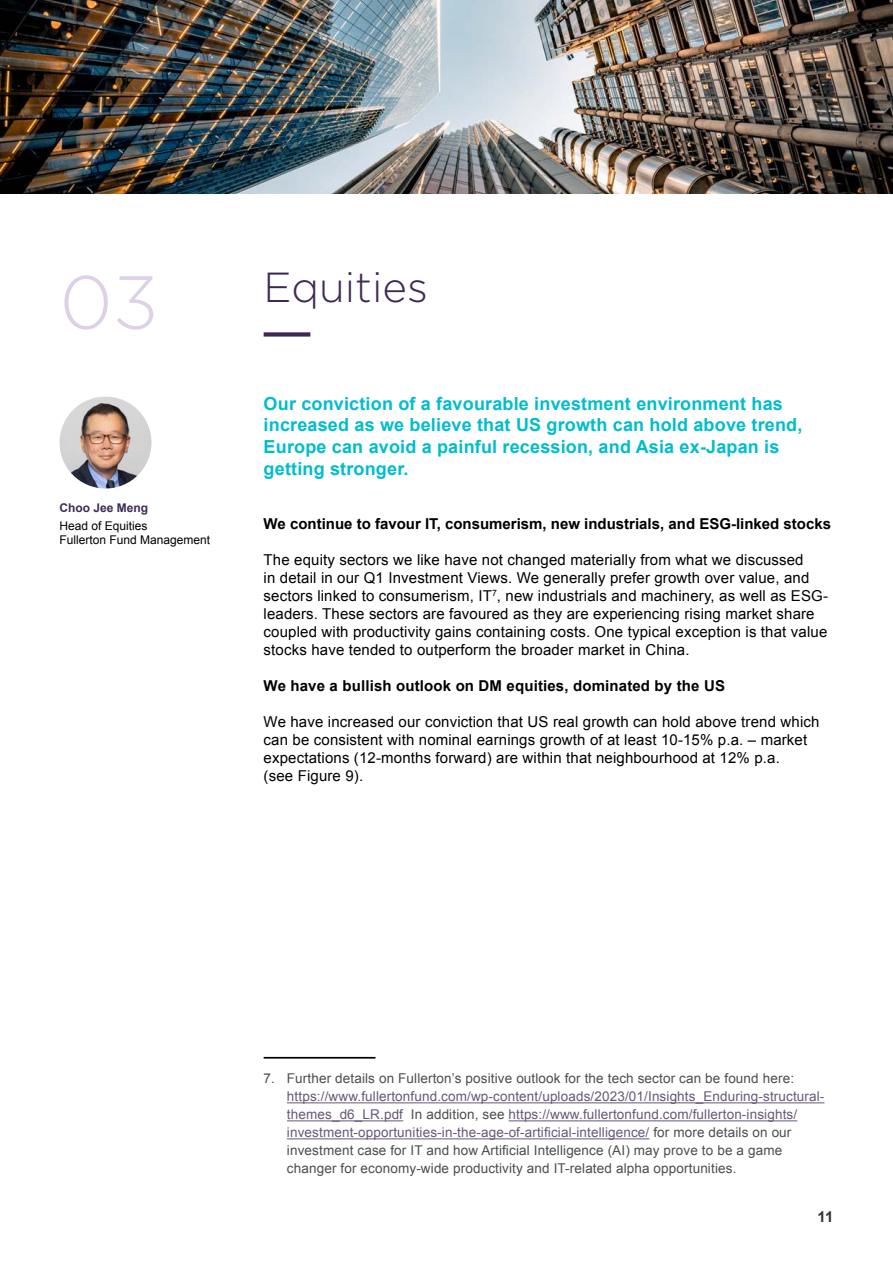
<style>
.page{position:relative;width:893px;height:1263px;background:#fff}
.page>*{position:absolute;margin:0;border:0;box-sizing:border-box;transform-origin:0 0}
.t1{font:300 75px "Gotham";color:#ddd1e7}
.t2{font:300 42px "Gotham";color:#3e2956}
.t3{font:700 18px/21.6px "Arial";letter-spacing:.01em;color:#00bdcd}
.t4{font:15px/18px "Arial";letter-spacing:.01em;color:#000}
.t5{font:700 15px "Arial";color:#000}
.t6{font:700 15px "Arial";color:#333}
.t7{font:13.5px/18px "Arial";letter-spacing:.01em;color:#4d4d4d}
.t8{font:12px "Arial";color:#000}
.t9{font:700 12px "Arial";color:#3f2a56}
.s1{color:#685878}
</style>
<div class="page">
<img style="left:0;top:0;width:893px;height:194px">
<div style="left:264px;top:332px;width:46px;height:5px;background:#3e2956"></div>
<img style="left:60px;top:397px;width:91px;height:91px;border-radius:46px">
<hr style="left:287px;top:1102px;width:537px;height:1px;background:#685878">
<hr style="left:287px;top:1120px;width:116px;height:1px;background:#685878">
<hr style="left:509px;top:1120px;width:288px;height:1px;background:#685878">
<hr style="left:287px;top:1138px;width:362px;height:1px;background:#685878">
<hr style="left:264px;top:1057px;width:111px;height:1px;background:#000">
<p class="t1" style="left:60px;top:255px;width:100px">03</p>
<p class="t2" style="left:264px;top:261px;width:166px">Equities</p>
<p class="t9" style="left:60px;top:500px;width:90px">Choo Jee Meng</p>
<p class="t8" style="left:60px;top:518px;width:90px">Head of Equities</p>
<p class="t8" style="left:60px;top:532px;width:152px">Fullerton Fund Management</p>
<p class="t3" style="left:264px;top:393px;width:540px">Our conviction of a favourable investment environment has increased as we believe that US growth can hold above trend, Europe can avoid a painful recession, and Asia ex-Japan is getting stronger.</p>
<p class="t5" style="left:264px;top:513px;width:569px">We continue to favour IT, consumerism, new industrials, and ESG-linked stocks</p>
<p class="t4" style="left:264px;top:550px;width:566px">The equity sectors we like have not changed materially from what we discussed<br>in detail in our Q1 Investment Views. We generally prefer growth over value, and sectors linked to consumerism, IT<sup>7</sup>, new industrials and machinery, as well as ESG&shy;leaders. These sectors are favoured as they are experiencing rising market share coupled with productivity gains containing costs. One typical exception is that value stocks have tended to outperform the broader market in China.</p>
<p class="t5" style="left:264px;top:675px;width:463px">We have a bullish outlook on DM equities, dominated by the US</p>
<p class="t4" style="left:264px;top:712px;width:557px">We have increased our conviction that US real growth can hold above trend which can be consistent with nominal earnings growth of at least 10-15% p.a. – market expectations (12-months forward) are within that neighbourhood at 12% p.a.<br>(see Figure 9).</p>
<p class="t7" style="left:287px;top:1070px;width:539px;text-indent:-23px">7. Further details on Fullerton’s positive outlook for the tech sector can be found here: <span class="s1">https://www.fullertonfund.com/wp-content/uploads/2023/01/Insights_Enduring-structural&shy;themes_d6_LR.pdf</span> In addition, see <span class="s1">https://www.fullertonfund.com/fullerton-insights/ investment-opportunities-in-the-age-of-artificial-intelligence/</span> for more details on our investment case for IT and how Artificial Intelligence (AI) may prove to be a game changer for economy-wide productivity and IT-related alpha opportunities.</p>
<p class="t6" style="left:818px;top:1207px;width:17px">11</p>
</div>
